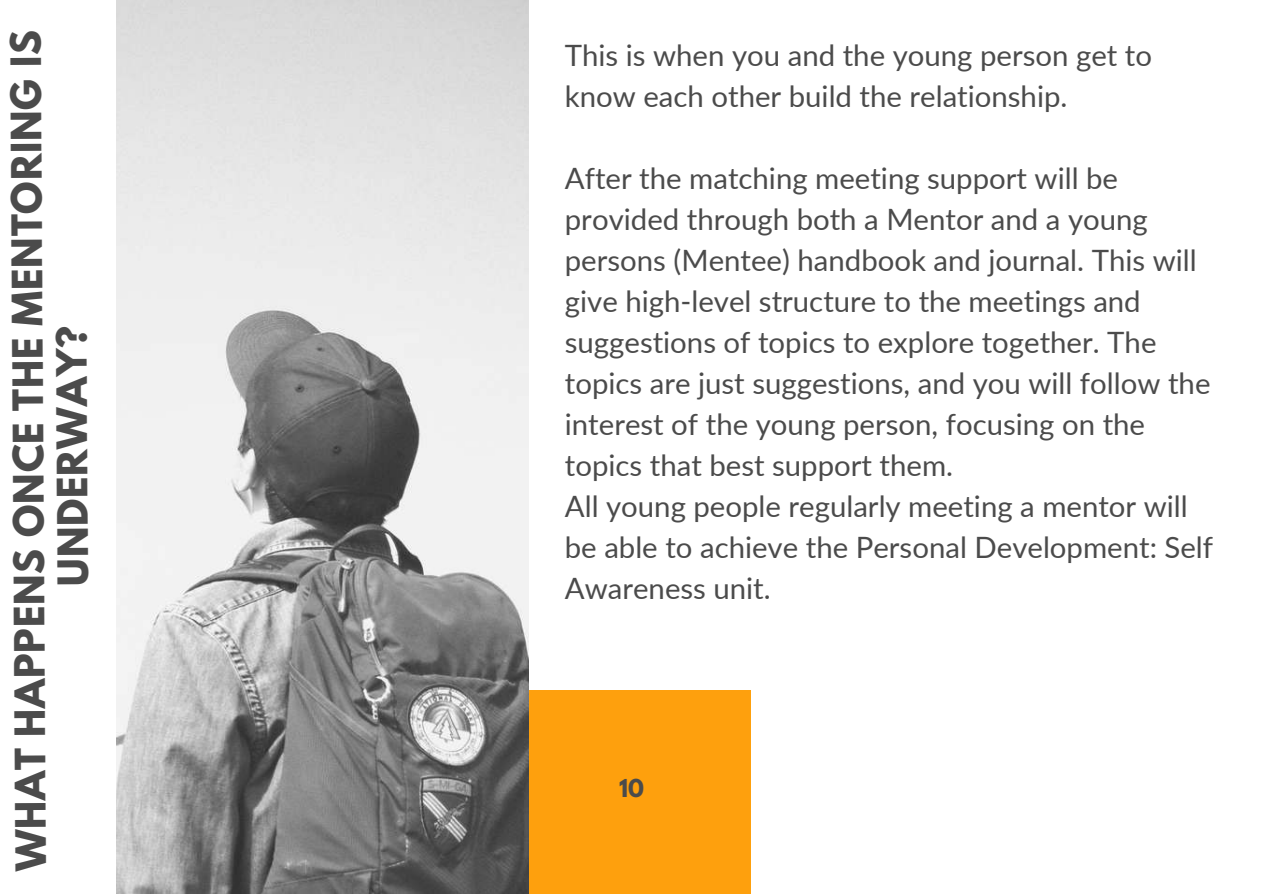
<style>
.page{position:relative;width:1263px;height:894px;background:#fff}
.page>*{position:absolute;margin:0;border:0;box-sizing:border-box;transform-origin:0 0}
.t1{font:700 37.05px/44.1px "League Spartan";letter-spacing:.01em;color:#4b4b4b;text-align:center}
.t2{font:29.4px/41px "Lato";color:#4b4b4b}
.t3{font:700 21.9px "League Spartan";color:#4b4b4b}
</style>
<div class="page">
<img style="left:117px;top:0;width:411px;height:893px">
<div style="left:529px;top:690px;width:222px;height:203px;background:#fea00d"></div>
<p class="t1" style="left:6px;top:871px;width:842px;rotate:-90deg">WHAT HAPPENS ONCE THE MENTORING IS<br>UNDERWAY?</p>
<p class="t2" style="left:565px;top:34px;width:589px">This is when you and the young person get to know each other build the relationship.</p>
<p class="t2" style="left:565px;top:157px;width:650px">After the matching meeting support will be provided through both a Mentor and a young persons (Mentee) handbook and journal. This will give high-level structure to the meetings and suggestions of topics to explore together. The topics are just suggestions, and you will follow the interest of the young person, focusing on the topics that best support them.<br>All young people regularly meeting a mentor will be able to achieve the Personal Development: Self Awareness unit.</p>
<p class="t3" style="left:619px;top:771px;width:26px">10</p>
</div>
